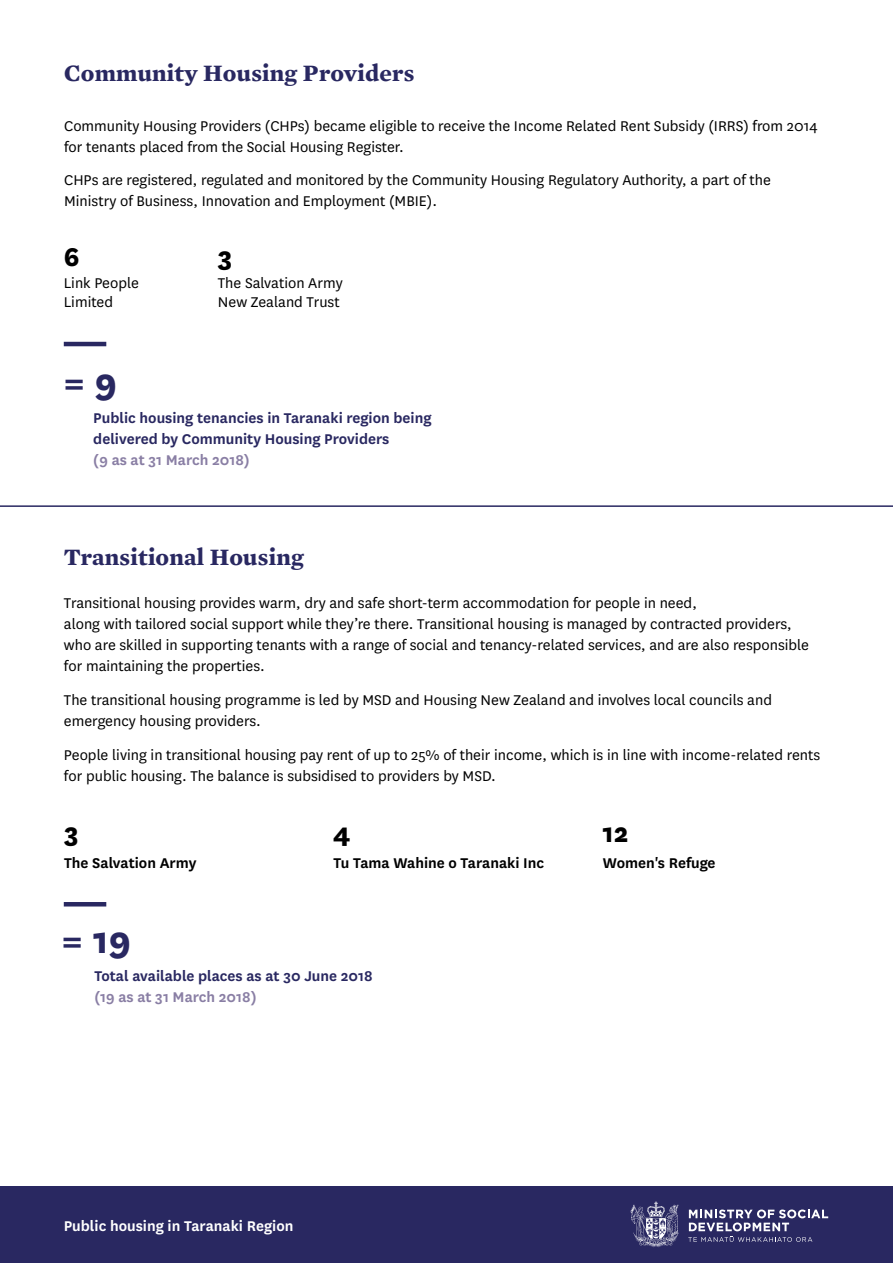
<style>
.page{position:relative;width:893px;height:1263px;background:#fff}
.page>*{position:absolute;margin:0;border:0;box-sizing:border-box;transform-origin:0 0}
.number_28pt{font:800 42px "National";color:#292861}
.number20pt{font:800 30px "National";color:#000}
.SUBHEAD{font:700 24px "Mercury Text G1";letter-spacing:.01em;color:#292861}
.BODY_TEXT{font:16.5px/21px "National";color:#000}
.BODY_TEXT-2{font:600 16.5px/21px "National";color:#292861}
.Body_text_bold{font:600 16.5px "National";color:#000}
.Body_text_bold-2{font:600 16.5px/21px "National";color:#292861}
.body_text_under_numb{font:16.5px/19.5px "National";color:#000}
.t1{font:600 16.5px "National";color:#fff}
.s1{color:#897ea4}
</style>
<div class="page">
<hr style="left:64px;top:342px;width:42px;height:4px;background:#292861">
<hr style="left:0;top:505px;width:893px;height:2px;background:#292861">
<div style="left:0;top:1186px;width:893px;height:77px;background:#292861"></div>
<svg style="left:631px;top:1202px;width:48px;height:45px"></svg>
<svg style="left:688px;top:1209px;width:140px;height:33px"></svg>
<hr style="left:64px;top:902px;width:42px;height:4px;background:#292861">
<p class="SUBHEAD" style="left:64px;top:58px;width:352px">Community Housing Providers</p>
<p class="BODY_TEXT" style="left:64px;top:114px;width:755px">Community Housing Providers (CHPs) became eligible to receive the Income Related Rent Subsidy (IRRS) from 2014 for tenants placed from the Social Housing Register.</p>
<p class="BODY_TEXT" style="left:64px;top:169px;width:708px">CHPs are registered, regulated and monitored by the Community Housing Regulatory Authority, a part of the<br>Ministry of Business, Innovation and Employment (MBIE).</p>
<p class="number20pt" style="left:64px;top:235px;width:17px">6</p>
<p class="body_text_under_numb" style="left:64px;top:272px;width:77px">Link People<br>Limited</p>
<p class="number20pt" style="left:218px;top:235px;width:16px">3</p>
<p class="body_text_under_numb" style="left:218px;top:272px;width:126px">The Salvation Army<br>New Zealand Trust</p>
<p class="number_28pt" style="left:64px;top:352px;width:55px">= 9</p>
<p class="BODY_TEXT-2" style="left:93px;top:406px;width:340px">Public housing tenancies in Taranaki region being delivered by Community Housing Providers<br><span class="s1">(9 as at 31 March 2018)</span></p>
<p class="SUBHEAD" style="left:64px;top:542px;width:242px">Transitional Housing</p>
<p class="BODY_TEXT" style="left:64px;top:592px;width:747px">Transitional housing provides warm, dry and safe short-term accommodation for people in need,<br>along with tailored social support while they’re there. Transitional housing is managed by contracted providers, who are skilled in supporting tenants with a range of social and tenancy-related services, and are also responsible for maintaining the properties.</p>
<p class="BODY_TEXT" style="left:64px;top:689px;width:709px">The transitional housing programme is led by MSD and Housing New Zealand and involves local councils and emergency housing providers.</p>
<p class="BODY_TEXT" style="left:64px;top:743px;width:758px">People living in transitional housing pay rent of up to 25% of their income, which is in line with income-related rents for public housing. The balance is subsidised to providers by MSD.</p>
<p class="number20pt" style="left:64px;top:811px;width:16px">3</p>
<p class="number20pt" style="left:333px;top:811px;width:19px">4</p>
<p class="number20pt" style="left:602px;top:811px;width:28px">12</p>
<p class="Body_text_bold" style="left:64px;top:851px;width:134px">The Salvation Army</p>
<p class="Body_text_bold" style="left:333px;top:851px;width:212px">Tu Tama Wahine o Taranaki Inc</p>
<p class="Body_text_bold" style="left:603px;top:851px;width:114px">Women's Refuge</p>
<p class="number_28pt" style="left:62px;top:910px;width:71px">= 19</p>
<p class="Body_text_bold-2" style="left:94px;top:964px;width:280px">Total available places as at 30 June 2018 <span class="s1">(19 as at 31 March 2018)</span></p>
<p class="t1" style="left:64px;top:1214px;width:231px">Public housing in Taranaki Region</p>
</div>
